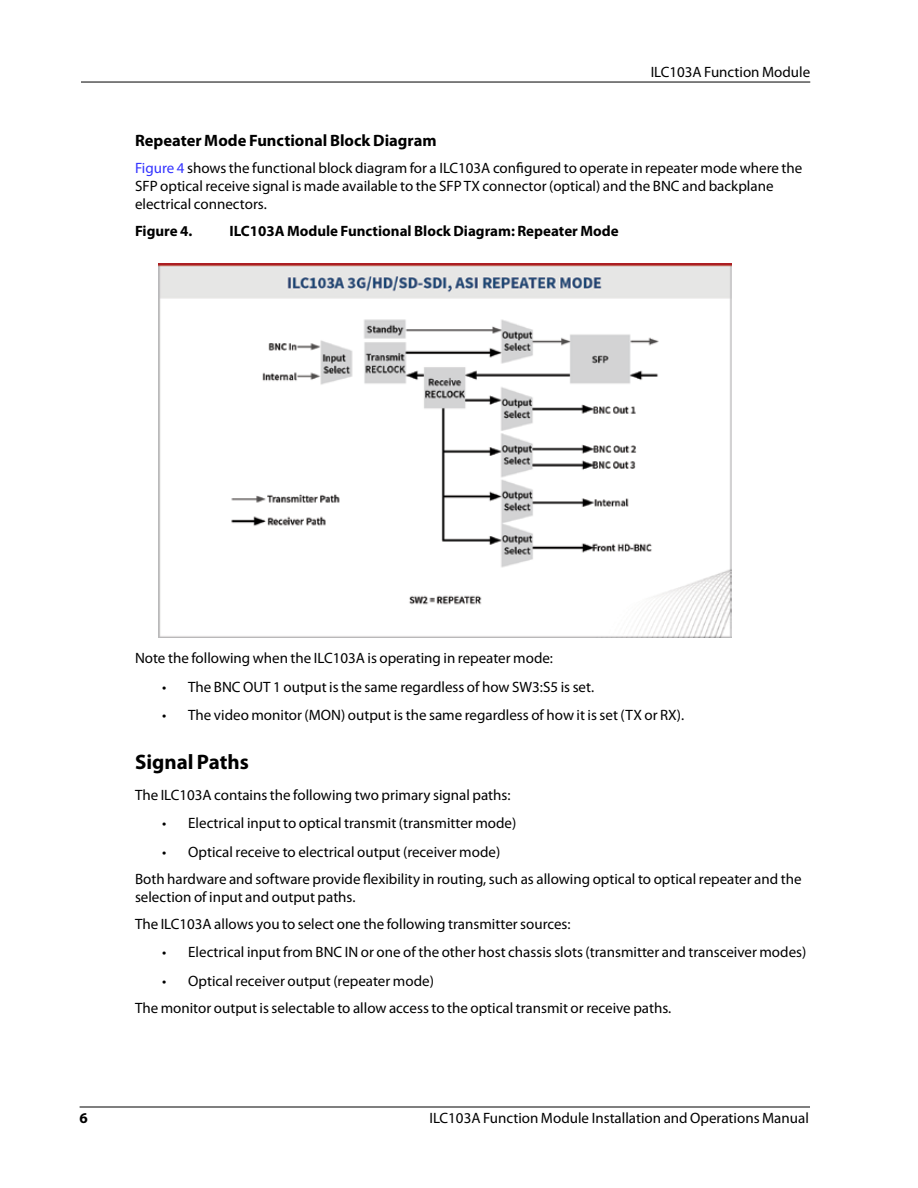
<style>
.page{position:relative;width:918px;height:1188px;background:#fff}
.page>*{position:absolute;margin:0;border:0;box-sizing:border-box;transform-origin:0 0}
.t1{font:700 21px "Myriad Pro";color:#000}
.t2{font:700 16.5px "Myriad Pro";color:#000}
.t3{font:15px/27px "Myriad Pro";color:#000}
.t4{font:700 15px "Myriad Pro";color:#000}
.s1{color:#33f}
</style>
<div class="page">
<hr style="left:81px;top:82px;width:729px;height:1px;background:#000">
<hr style="left:80px;top:1107px;width:730px;height:1px;background:#000">
<img style="left:159px;top:264px;width:573px;height:373px">
<p class="t3" style="left:651px;top:58px;width:161px">ILC103A Function Module</p>
<p class="t2" style="left:135px;top:130px;width:303px">Repeater Mode Functional Block Diagram</p>
<p class="t3" style="left:135px;top:159px;width:669px;line-height:18.1px"><span class="s1">Figure 4</span> shows the functional block diagram for a ILC103A configured to operate in repeater mode where the<br>SFP optical receive signal is made available to the SFP TX connector (optical) and the BNC and backplane electrical connectors.</p>
<p class="t4" style="left:135px;top:222px;width:59px">Figure 4.</p>
<p class="t4" style="left:230px;top:222px;width:391px">ILC103A Module Functional Block Diagram: Repeater Mode</p>
<p class="t3" style="left:135px;top:645px;width:420px">Note the following when the ILC103A is operating in repeater mode:</p>
<p class="t3" style="left:162px;top:673px;width:433px">• The BNC OUT 1 output is the same regardless of how SW3:S5 is set.</p>
<p class="t3" style="left:162px;top:702px;width:524px">• The video monitor (MON) output is the same regardless of how it is set (TX or RX).</p>
<h1 class="t1" style="left:135px;top:749px;width:115px">Signal Paths</h1>
<p class="t3" style="left:135px;top:781px;width:377px">The ILC103A contains the following two primary signal paths:</p>
<p class="t3" style="left:162px;top:810px;width:356px">• Electrical input to optical transmit (transmitter mode)</p>
<p class="t3" style="left:135px;top:838px;width:668px;text-indent:27px">• Optical receive to electrical output (receiver mode)<br>Both hardware and software provide flexibility in routing, such as allowing optical to optical repeater and the</p>
<p class="t3" style="left:135px;top:883px;width:437px">selection of input and output paths.<br>The ILC103A allows you to select one the following transmitter sources:</p>
<p class="t3" style="left:162px;top:939px;width:646px">• Electrical input from BNC IN or one of the other host chassis slots (transmitter and transceiver modes)</p>
<p class="t3" style="left:135px;top:967px;width:538px;text-indent:27px">• Optical receiver output (repeater mode)<br>The monitor output is selectable to allow access to the optical transmit or receive paths.</p>
<p class="t4" style="left:80px;top:1108px;width:10px">6</p>
<p class="t3" style="left:429px;top:1104px;width:381px">ILC103A Function Module Installation and Operations Manual</p>
</div>
